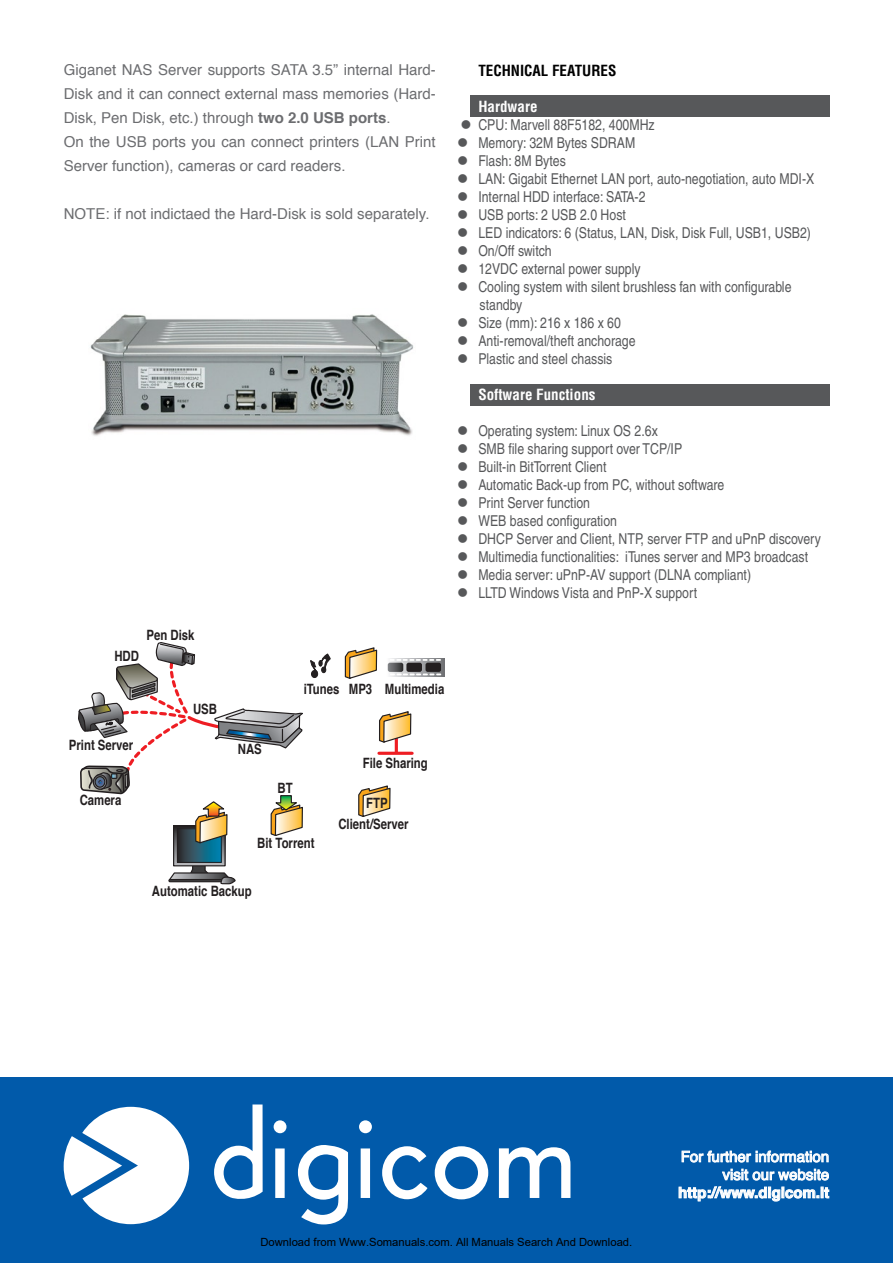
<style>
.page{position:relative;width:893px;height:1263px;background:#fff}
.page>*{position:absolute;margin:0;border:0;box-sizing:border-box;transform-origin:0 0}
.t1{font:condensed 15px/18px "Helvetica";color:#57585a}
.t2{font:15px/24px "Helvetica";color:#6c6d70}
.t3{font:15px/18px "Helvetica";color:#fff;text-align:right}
.t4{font:700 condensed 15px "Helvetica";color:#fff}
.t5{font:700 15px "Helvetica";color:#fff}
.t6{font:700 condensed 15px "Helvetica";color:#000}
.t7{font:700 14.25px "Helvetica";color:#231f20;scale:.8 1}
.t8{font:11.25px "Arial";color:#000}
.s1{font-weight:700}
</style>
<div class="page">
<div style="left:0;top:1077px;width:893px;height:186px;background:#015aaa"></div>
<svg style="left:64px;top:1107px;width:125px;height:117px"></svg>
<svg style="left:274px;top:1120px;width:12px;height:78px"></svg>
<svg style="left:359px;top:1120px;width:13px;height:78px"></svg>
<svg style="left:382px;top:1146px;width:45px;height:53px"></svg>
<svg style="left:435px;top:1146px;width:53px;height:53px"></svg>
<svg style="left:214px;top:1104px;width:49px;height:95px"></svg>
<svg style="left:298px;top:1145px;width:50px;height:79px"></svg>
<svg style="left:499px;top:1147px;width:71px;height:51px"></svg>
<svg style="left:678px;top:1150px;width:152px;height:52px"></svg>
<div style="left:470px;top:384px;width:359px;height:22px;background:#57585a"></div>
<div style="left:470px;top:95px;width:359px;height:21px;background:#57585a"></div>
<img style="left:90px;top:314px;width:324px;height:122px">
<hr style="left:395px;top:733px;width:3px;height:19px;background:#ee1d23">
<hr style="left:379px;top:752px;width:33px;height:3px;background:#ee1d23">
<svg style="left:379px;top:711px;width:33px;height:33px"></svg>
<svg style="left:358px;top:785px;width:33px;height:32px"></svg>
<svg style="left:344px;top:647px;width:34px;height:32px"></svg>
<svg style="left:387px;top:658px;width:57px;height:18px"></svg>
<svg style="left:388px;top:659px;width:53px;height:16px"></svg>
<svg style="left:78px;top:642px;width:253px;height:243px"></svg>
<p class="t2" style="left:64px;top:58px;width:374px">Giganet NAS Server supports SATA 3.5” internal Hard-Disk and it can connect external mass memories (Hard-Disk, Pen Disk, etc.) through <span class="s1">two 2.0 USB ports</span>.<br>On the USB ports you can connect printers (LAN Print Server function), cameras or card readers.</p>
<p class="t2" style="left:64px;top:202px;width:367px">NOTE: if not indictaed the Hard-Disk is sold separately.</p>
<p class="t7" style="left:114px;top:643px;width:32px">HDD</p>
<p class="t7" style="left:146px;top:622px;width:62px">Pen Disk</p>
<p class="t7" style="left:69px;top:732px;width:82px">Print Server</p>
<p class="t7" style="left:193px;top:696px;width:31px">USB</p>
<p class="t7" style="left:80px;top:787px;width:54px">Camera</p>
<p class="t7" style="left:304px;top:676px;width:177px">iTunes MP3 Multimedia</p>
<p class="t7" style="left:238px;top:736px;width:31px">NAS</p>
<p class="t7" style="left:277px;top:775px;width:20px">BT</p>
<p class="t7" style="left:363px;top:750px;width:83px">File Sharing</p>
<p class="t7" style="left:366px;top:790px;width:28px">FTP</p>
<p class="t7" style="left:338px;top:811px;width:89px">Client/Server</p>
<p class="t7" style="left:257px;top:830px;width:73px">Bit Torrent</p>
<p class="t6" style="left:478px;top:61px;width:139px">TECHNICAL FEATURES</p>
<p class="t4" style="left:478px;top:97px;width:61px">Hardware</p>
<p class="t1" style="left:460px;top:115px;width:196px">● CPU: Marvell 88F5182, 400MHz</p>
<p class="t1" style="left:457px;top:133px;width:180px">● Memory: 32M Bytes SDRAM</p>
<p class="t1" style="left:457px;top:151px;width:110px">● Flash: 8M Bytes</p>
<p class="t1" style="left:457px;top:169px;width:359px">● LAN: Gigabit Ethernet LAN port, auto-negotiation, auto MDI-X</p>
<p class="t1" style="left:457px;top:187px;width:190px">● Internal HDD interface: SATA-2</p>
<p class="t1" style="left:457px;top:205px;width:170px">● USB ports: 2 USB 2.0 Host</p>
<p class="t1" style="left:457px;top:223px;width:355px">● LED indicators: 6 (Status, LAN, Disk, Disk Full, USB1, USB2)</p>
<p class="t1" style="left:457px;top:241px;width:96px">● On/Off switch</p>
<p class="t1" style="left:457px;top:259px;width:185px">● 12VDC external power supply</p>
<p class="t1" style="left:480px;top:277px;width:313px;text-indent:-22px">● Cooling system with silent brushless fan with configurable standby</p>
<p class="t1" style="left:457px;top:313px;width:165px">● Size (mm): 216 x 186 x 60</p>
<p class="t1" style="left:457px;top:331px;width:180px">● Anti-removal/theft anchorage</p>
<p class="t1" style="left:457px;top:349px;width:157px">● Plastic and steel chassis</p>
<p class="t4" style="left:478px;top:385px;width:119px">Software Functions</p>
<p class="t1" style="left:457px;top:421px;width:202px">● Operating system: Linux OS 2.6x</p>
<p class="t1" style="left:457px;top:439px;width:227px">● SMB file sharing support over TCP/IP</p>
<p class="t1" style="left:457px;top:457px;width:151px">● Built-in BitTorrent Client</p>
<p class="t1" style="left:457px;top:475px;width:269px">● Automatic Back-up from PC, without software</p>
<p class="t1" style="left:457px;top:493px;width:134px">● Print Server function</p>
<p class="t1" style="left:457px;top:511px;width:161px">● WEB based configuration</p>
<p class="t1" style="left:457px;top:529px;width:365px">● DHCP Server and Client, NTP, server FTP and uPnP discovery</p>
<p class="t1" style="left:457px;top:547px;width:353px">● Multimedia functionalities: iTunes server and MP3 broadcast</p>
<p class="t1" style="left:457px;top:565px;width:295px">● Media server: uPnP-AV support (DLNA compliant)</p>
<p class="t1" style="left:457px;top:583px;width:242px">● LLTD Windows Vista and PnP-X support</p>
<p class="t7" style="left:152px;top:878px;width:126px">Automatic Backup</p>
<p class="t3" style="left:681px;top:1147px;width:150px">For further information visit our website</p>
<p class="t5" style="left:678px;top:1179px;width:153px">http://www.digicom.it</p>
<p class="t8" style="left:260px;top:1235px;width:373px">Download from Www.Somanuals.com. All Manuals Search And Download.</p>
</div>
